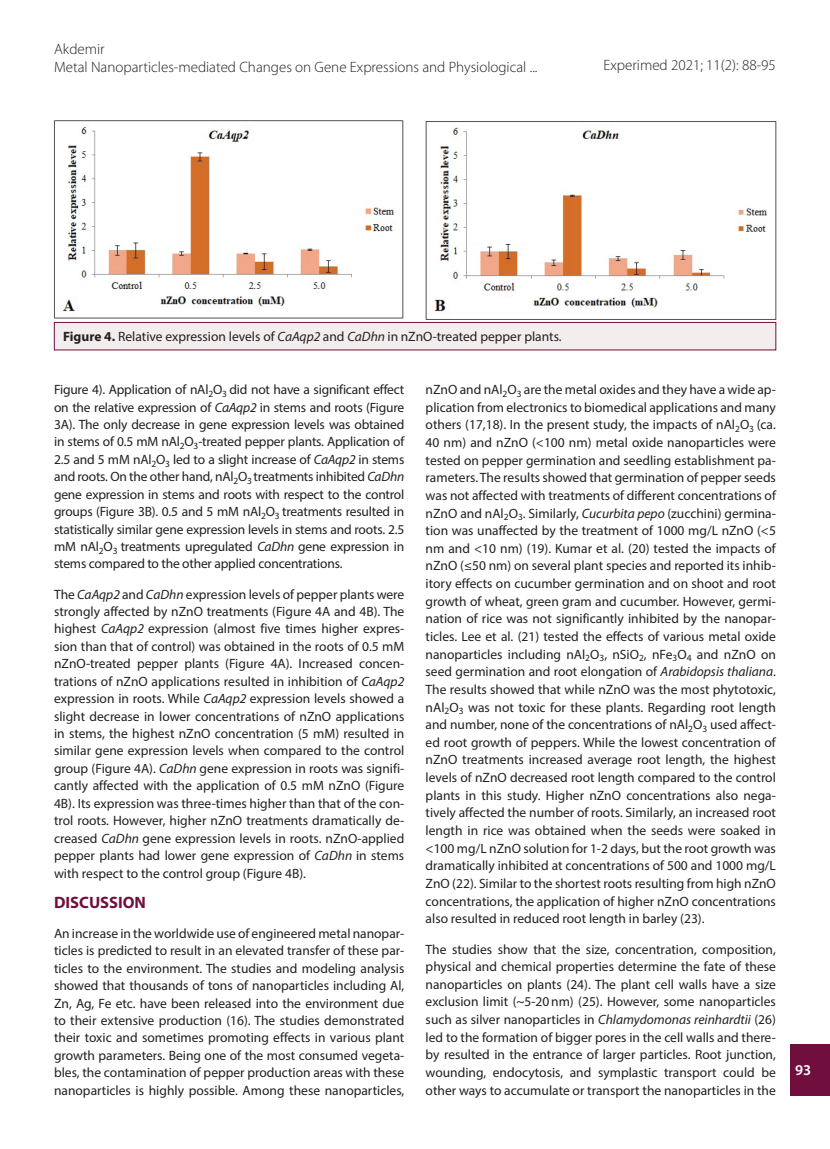
<style>
.page{position:relative;width:830px;height:1149px;background:#fff}
.page>*{position:absolute;margin:0;border:0;box-sizing:border-box;transform-origin:0 0}
.t1{font:700 16.5px "Myriad Pro";color:#700f3d}
.t2{font:300 15px/18px "Myriad Pro";color:#231f20}
.t3{font:600 15px "Myriad Pro";color:#fff}
.t4{font:13.5px/17.5px "Myriad Pro";color:#231f20;text-align:justify}
.s1{font-weight:700}
.s2{font-style:italic}
</style>
<div class="page">
<div style="left:790px;top:1043px;width:39px;height:52px;background:#700f3d"></div>
<img style="left:53px;top:120px;width:724px;height:209px">
<div style="left:54px;top:322px;width:721px;height:28px;background:#f3eded"></div>
<div style="left:54px;top:322px;width:721px;height:28px;border:1px solid #700f3d"></div>
<p class="t2" style="left:54px;top:40px;width:485px">Akdemir<br>Metal Nanoparticles-mediated Changes on Gene Expressions and Physiological ...</p>
<p class="t2" style="left:603px;top:55px;width:174px">Experimed 2021; 11(2): 88-95</p>
<p class="t4" style="left:63px;top:327px;width:500px"><span class="s1">Figure 4.</span> Relative expression levels of <span class="s2">CaAqp2</span> and <span class="s2">CaDhn</span> in nZnO-treated pepper plants.</p>
<p class="t4" style="left:54px;top:380px;width:351px">Figure 4). Application of nAl<sub>2</sub>O<sub>3</sub> did not have a significant effect on the relative expression of <span class="s2">CaAqp2</span> in stems and roots (Figure 3A). The only decrease in gene expression levels was obtained in stems of 0.5 mM nAl<sub>2</sub>O<sub>3</sub>-treated pepper plants. Application of 2.5 and 5 mM nAl<sub>2</sub>O<sub>3</sub> led to a slight increase of <span class="s2">CaAqp2</span> in stems and roots. On the other hand, nAl<sub>2</sub>O<sub>3</sub> treatments inhibited <span class="s2">CaDhn </span>gene expression in stems and roots with respect to the control groups (Figure 3B). 0.5 and 5 mM nAl<sub>2</sub>O<sub>3</sub> treatments resulted in statistically similar gene expression levels in stems and roots. 2.5 mM nAl<sub>2</sub>O<sub>3</sub> treatments upregulated <span class="s2">CaDhn</span> gene expression in stems compared to the other applied concentrations.</p>
<p class="t4" style="left:54px;top:585px;width:351px">The <span class="s2">CaAqp2</span> and <span class="s2">CaDhn</span> expression levels of pepper plants were strongly affected by nZnO treatments (Figure 4A and 4B). The highest <span class="s2">CaAqp2</span> expression (almost five times higher expres&shy;sion than that of control) was obtained in the roots of 0.5 mM nZnO-treated pepper plants (Figure 4A). Increased concen&shy;trations of nZnO applications resulted in inhibition of <span class="s2">CaAqp2 </span>expression in roots. While <span class="s2">CaAqp2</span> expression levels showed a slight decrease in lower concentrations of nZnO applications in stems, the highest nZnO concentration (5 mM) resulted in similar gene expression levels when compared to the control group (Figure 4A). <span class="s2">CaDhn</span> gene expression in roots was signifi&shy;cantly affected with the application of 0.5 mM nZnO (Figure 4B). Its expression was three-times higher than that of the con&shy;trol roots. However, higher nZnO treatments dramatically de&shy;creased <span class="s2">CaDhn</span> gene expression levels in roots. nZnO-applied pepper plants had lower gene expression of <span class="s2">CaDhn</span> in stems with respect to the control group (Figure 4B).</p>
<p class="t1" style="left:54px;top:891px;width:93px">DISCUSSION</p>
<p class="t4" style="left:54px;top:924px;width:351px">An increase in the worldwide use of engineered metal nanopar&shy;ticles is predicted to result in an elevated transfer of these par&shy;ticles to the environment. The studies and modeling analysis showed that thousands of tons of nanoparticles including Al, Zn, Ag, Fe etc. have been released into the environment due to their extensive production (16). The studies demonstrated their toxic and sometimes promoting effects in various plant growth parameters. Being one of the most consumed vegeta&shy;bles, the contamination of pepper production areas with these nanoparticles is highly possible. Among these nanoparticles,</p>
<p class="t4" style="left:425px;top:380px;width:351px">nZnO and nAl<sub>2</sub>O<sub>3</sub> are the metal oxides and they have a wide ap&shy;plication from electronics to biomedical applications and many others (17,18). In the present study, the impacts of nAl<sub>2</sub>O<sub>3</sub> (ca.<br>40 nm) and nZnO (&lt;100 nm) metal oxide nanoparticles were tested on pepper germination and seedling establishment pa&shy;rameters. The results showed that germination of pepper seeds was not affected with treatments of different concentrations of nZnO and nAl<sub>2</sub>O<sub>3</sub>. Similarly, <span class="s2">Cucurbita pepo</span> (zucchini) germina&shy;tion was unaffected by the treatment of 1000 mg/L nZnO (&lt;5 nm and &lt;10 nm) (19). Kumar et al. (20) tested the impacts of nZnO (≤50 nm) on several plant species and reported its inhib&shy;itory effects on cucumber germination and on shoot and root growth of wheat, green gram and cucumber. However, germi&shy;nation of rice was not significantly inhibited by the nanopar&shy;ticles. Lee et al. (21) tested the effects of various metal oxide nanoparticles including nAl<sub>2</sub>O<sub>3</sub>, nSiO<sub>2</sub>, nFe<sub>3</sub>O<sub>4</sub> and nZnO on seed germination and root elongation of <span class="s2">Arabidopsis thaliana</span>.<br>The results showed that while nZnO was the most phytotoxic, nAl<sub>2</sub>O<sub>3</sub> was not toxic for these plants. Regarding root length and number, none of the concentrations of nAl<sub>2</sub>O<sub>3</sub> used affect&shy;ed root growth of peppers. While the lowest concentration of nZnO treatments increased average root length, the highest levels of nZnO decreased root length compared to the control plants in this study. Higher nZnO concentrations also nega&shy;tively affected the number of roots. Similarly, an increased root length in rice was obtained when the seeds were soaked in &lt;100 mg/L nZnO solution for 1-2 days, but the root growth was dramatically inhibited at concentrations of 500 and 1000 mg/L ZnO (22). Similar to the shortest roots resulting from high nZnO concentrations, the application of higher nZnO concentrations also resulted in reduced root length in barley (23).</p>
<p class="t4" style="left:425px;top:939px;width:351px">The studies show that the size, concentration, composition, physical and chemical properties determine the fate of these nanoparticles on plants (24). The plant cell walls have a size exclusion limit (~5-20nm) (25). However, some nanoparticles such as silver nanoparticles in <span class="s2">Chlamydomonas reinhardtii</span> (26) led to the formation of bigger pores in the cell walls and there&shy;by resulted in the entrance of larger particles. Root junction, wounding, endocytosis, and symplastic transport could be other ways to accumulate or transport the nanoparticles in the</p>
<p class="t3" style="left:794px;top:1060px;width:18px">93</p>
</div>
